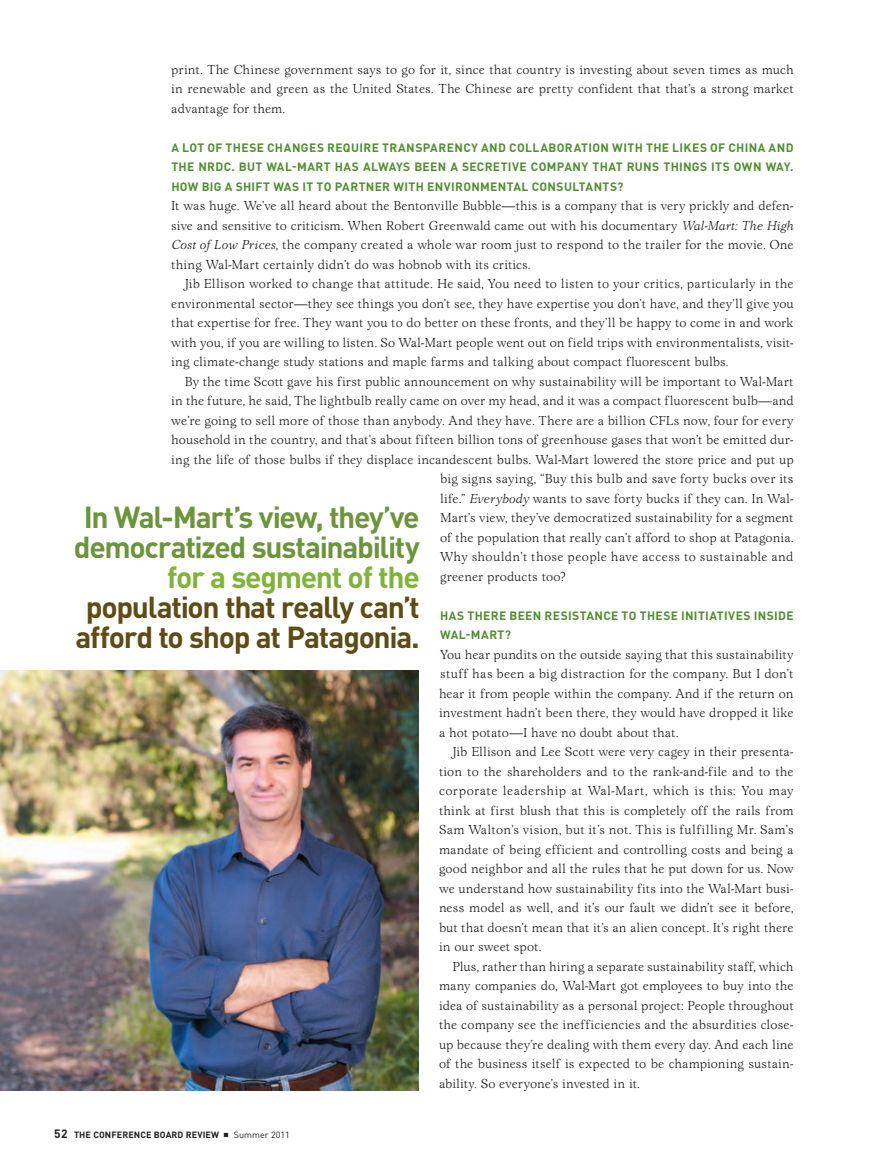
<style>
.page{position:relative;width:878px;height:1175px;background:#fff}
.page>*{position:absolute;margin:0;border:0;box-sizing:border-box;transform-origin:0 0}
.Q_A_Question{font:700 30px/30px "DINOT";letter-spacing:-.045em;color:#6c953a;text-align:right}
.Body_text{font:13.5px/19.5px "Lomba";letter-spacing:.005em;color:#231f20;text-align:justify}
.Body_text-2{font:13.5px "Lomba";letter-spacing:.025em;color:#231f20}
.Q_A_Question-2{font:700 12px/19.5px "DINOT";letter-spacing:.03em;color:#509030;text-align:justify}
.t1{font:700 9px "DINOT";letter-spacing:.01em;color:#231f20}
.s1{font-style:italic}
.s2{color:#7fb438}
.s3{color:#5f4b13}
.s4{font-size:12px}
.s5{font-weight:400}
</style>
<div class="page">
<img style="left:0;top:670px;width:418px;height:420px">
<p class="Body_text" style="left:171px;top:59px;width:624px">print. The Chinese government says to go for it, since that country is investing about seven times as much in renewable and green as the United States. The Chinese are pretty confident that that’s a strong market advantage for them.</p>
<p class="Q_A_Question-2" style="left:171px;top:137px;width:623px">A LOT OF THESE CHANGES REQUIRE TRANSPARENCY AND COLLABORATION WITH THE LIKES OF CHINA AND THE NRDC. BUT WAL-MART HAS ALWAYS BEEN A SECRETIVE COMPANY THAT RUNS THINGS ITS OWN WAY.<br>HOW BIG A SHIFT WAS IT TO PARTNER WITH ENVIRONMENTAL CONSULTANTS?</p>
<p class="Body_text" style="left:171px;top:196px;width:624px">It was huge. We’ve all heard about the Bentonville Bubble—this is a company that is very prickly and defen&shy;sive and sensitive to criticism. When Robert Greenwald came out with his documentary <span class="s1">Wal-Mart: The High Cost of Low Prices</span>, the company created a whole war room just to respond to the trailer for the movie. One thing Wal-Mart certainly didn’t do was hobnob with its critics.</p>
<p class="Body_text" style="left:171px;top:274px;width:624px;text-indent:14px">Jib Ellison worked to change that attitude. He said, You need to listen to your critics, particularly in the environmental sector—they see things you don’t see, they have expertise you don’t have, and they’ll give you that expertise for free. They want you to do better on these fronts, and they’ll be happy to come in and work with you, if you are willing to listen. So Wal-Mart people went out on field trips with environmentalists, visit&shy;ing climate-change study stations and maple farms and talking about compact fluorescent bulbs.</p>
<p class="Body_text" style="left:185px;top:371px;width:610px">By the time Scott gave his first public announcement on why sustainability will be important to Wal-Mart</p>
<p class="Body_text" style="left:171px;top:391px;width:624px">in the future, he said, The lightbulb really came on over my head, and it was a compact fluorescent bulb—and</p>
<p class="Body_text" style="left:171px;top:410px;width:623px">we’re going to sell more of those than anybody. And they have. There are a billion CFLs now, four for every</p>
<p class="Body_text" style="left:171px;top:430px;width:624px">household in the country, and that’s about fifteen billion tons of greenhouse gases that won’t be emitted dur-</p>
<p class="Body_text" style="left:171px;top:449px;width:624px">ing the life of those bulbs if they displace incandescent bulbs. Wal-Mart lowered the store price and put up</p>
<p class="Body_text" style="left:440px;top:469px;width:355px">big signs saying, “Buy this bulb and save forty bucks over its</p>
<p class="Body_text" style="left:440px;top:488px;width:355px">life.” <span class="s1">Everybody</span> wants to save forty bucks if they can. In Wal-</p>
<p class="Body_text" style="left:440px;top:508px;width:355px">Mart’s view, they’ve democratized sustainability for a segment</p>
<p class="Body_text" style="left:440px;top:527px;width:355px">of the population that really can’t afford to shop at Patagonia.</p>
<p class="Body_text-2" style="left:440px;top:549px;width:355px">Why shouldn’t those people have access to sustainable and</p>
<p class="Body_text" style="left:440px;top:566px;width:128px">greener products too?</p>
<p class="Q_A_Question-2" style="left:440px;top:605px;width:355px">HAS THERE BEEN RESISTANCE TO THESE INITIATIVES INSIDE<br>WAL-MART?</p>
<p class="Body_text" style="left:439px;top:644px;width:356px">You hear pundits on the outside saying that this sustainability stuff has been a big distraction for the company. But I don’t hear it from people within the company. And if the return on investment hadn’t been there, they would have dropped it like a hot potato—I have no doubt about that.</p>
<p class="Body_text" style="left:439px;top:742px;width:356px;text-indent:14px">Jib Ellison and Lee Scott were very cagey in their presenta&shy;tion to the shareholders and to the rank-and-file and to the corporate leadership at Wal-Mart, which is this: You may think at first blush that this is completely off the rails from Sam Walton’s vision, but it’s not. This is fulfilling Mr. Sam’s mandate of being efficient and controlling costs and being a good neighbor and all the rules that he put down for us. Now we understand how sustainability fits into the Wal-Mart busi&shy;ness model as well, and it’s our fault we didn’t see it before, but that doesn’t mean that it’s an alien concept. It’s right there in our sweet spot.</p>
<p class="Body_text" style="left:439px;top:956px;width:356px;text-indent:14px">Plus, rather than hiring a separate sustainability staff, which many companies do, Wal-Mart got employees to buy into the idea of sustainability as a personal project: People throughout the company see the inefficiencies and the absurdities close&shy;up because they’re dealing with them every day. And each line of the business itself is expected to be championing sustain&shy;ability. So everyone’s invested in it.</p>
<p class="Q_A_Question" style="left:74px;top:501px;width:347px">In Wal-Mart’s view, they’ve democratized sustainability <span class="s2">for a segment of the </span><span class="s3">population that really can’t afford to shop at Patagonia.</span></p>
<p class="t1" style="left:54px;top:1129px;width:237px"><span class="s4">52</span> THE CONFERENCE BOARD REVIEW ■ <span class="s5">Summer 2011</span></p>
</div>
